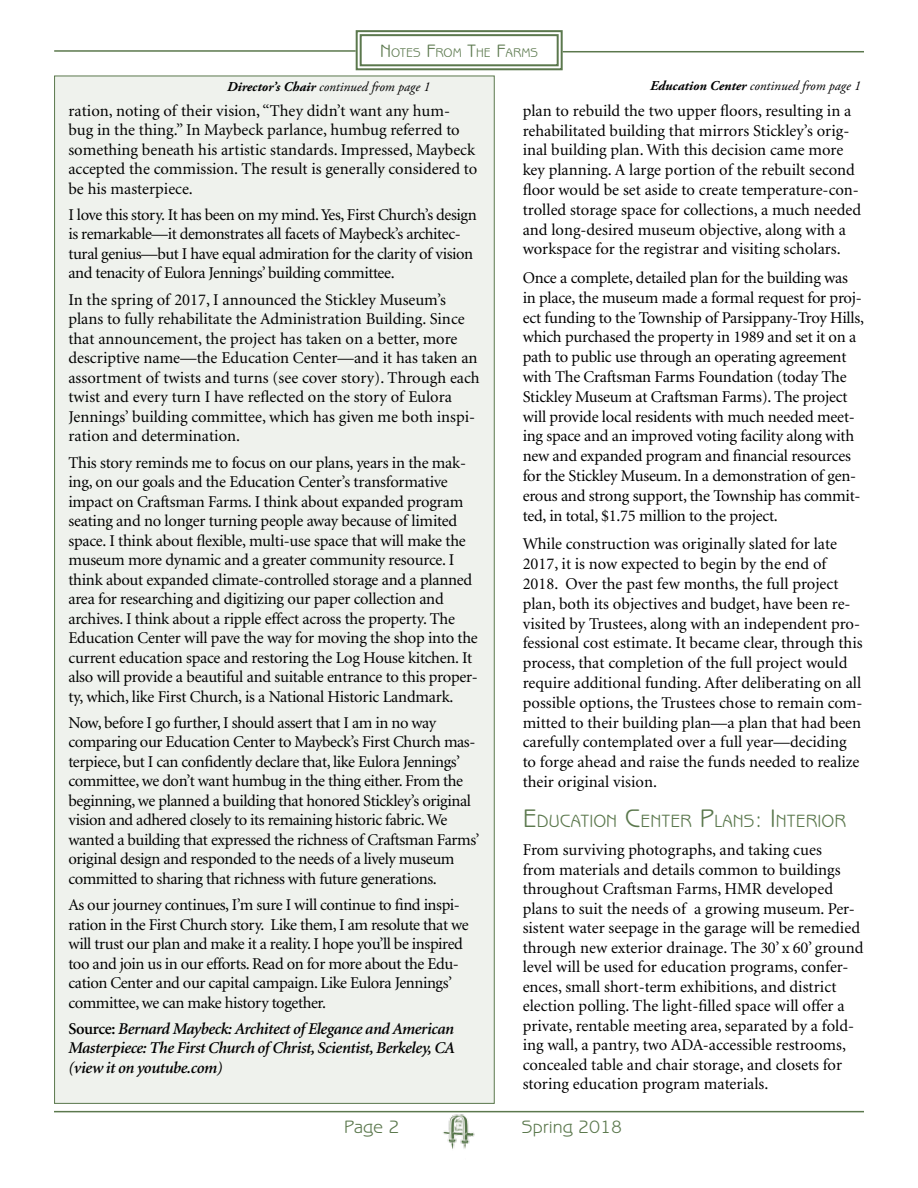
<style>
.page{position:relative;width:918px;height:1188px;background:#fff}
.page>*{position:absolute;margin:0;border:0;box-sizing:border-box;transform-origin:0 0}
.t1{font:18px "Benguiat Gothic";color:#5b784d}
.t2{font:17.85px "Benguiat Gothic";color:#5b784d}
.t3{font:16.5px/19.5px "Minion";letter-spacing:-.015em;color:#000}
.t4{font:italic 600 16.5px/19.5px "Minion";letter-spacing:-.025em;color:#000;text-align:justify}
.t5{font:italic 13.5px "Adobe Garamond Pro";color:#000}
.t6{font:12.6px "Benguiat Gothic";color:#5b784d}
.s1{font-size:18px}
.s2{font-weight:700}
.s3{font-size:25.5px}
.s4{font-style:normal}
</style>
<div class="page">
<img style="left:436px;top:1110px;width:46px;height:39px">
<hr style="left:54px;top:1111px;width:810px;height:1px;background:#5b784d">
<div style="left:55px;top:76px;width:439px;height:1027px;background:#eff2ed"></div>
<hr style="left:54px;top:50px;width:302px;height:2px;background:#5b784d">
<svg style="left:355px;top:30px;width:209px;height:41px"></svg>
<div style="left:360px;top:34px;width:199px;height:32px;border:2px solid #5b784d"></div>
<hr style="left:563px;top:51px;width:301px;height:1px;background:#5b784d">
<p class="t6" style="left:380px;top:45px;width:160px"><span class="s1">N</span>OTES <span class="s1">F</span>ROM <span class="s1">T</span>HE <span class="s1">F</span>ARMS</p>
<p class="t5" style="left:227px;top:78px;width:204px"><span class="s2">Director’s Chair</span> continued from page 1</p>
<p class="t3" style="left:523px;top:101px;width:340px">plan to rebuild the two upper floors, resulting in a rehabilitated building that mirrors Stickley’s orig&shy;inal building plan. With this decision came more key planning. A large portion of the rebuilt second floor would be set aside to create temperature-con&shy;trolled storage space for collections, a much needed and long-desired museum objective, along with a workspace for the registrar and visiting scholars.</p>
<p class="t3" style="left:523px;top:268px;width:343px">Once a complete, detailed plan for the building was in place, the museum made a formal request for proj&shy;ect funding to the Township of Parsippany-Troy Hills, which purchased the property in 1989 and set it on a path to public use through an operating agreement with The Craftsman Farms Foundation (today The Stickley Museum at Craftsman Farms). The project will provide local residents with much needed meet&shy;ing space and an improved voting facility along with new and expanded program and financial resources for the Stickley Museum. In a demonstration of gen&shy;erous and strong support, the Township has commit&shy;ted, in total, $1.75 million to the project.</p>
<p class="t3" style="left:523px;top:535px;width:341px">While construction was originally slated for late 2017, it is now expected to begin by the end of 2018. Over the past few months, the full project plan, both its objectives and budget, have been re&shy;visited by Trustees, along with an independent pro&shy;fessional cost estimate. It became clear, through this process, that completion of the full project would require additional funding. After deliberating on all possible options, the Trustees chose to remain com&shy;mitted to their building plan—a plan that had been carefully contemplated over a full year—deciding to forge ahead and raise the funds needed to realize their original vision.</p>
<p class="t2" style="left:523px;top:810px;width:325px"><span class="s3">E</span> DUCATION <span class="s3">C</span>ENTER <span class="s3">P</span>LANS<span class="s3">: I</span> NTERIOR</p>
<p class="t3" style="left:523px;top:841px;width:342px">From surviving photographs, and taking cues<br>from materials and details common to buildings throughout Craftsman Farms, HMR developed plans to suit the needs of a growing museum. Per&shy;sistent water seepage in the garage will be remedied through new exterior drainage. The 30’ x 60’ ground level will be used for education programs, confer&shy;ences, small short-term exhibitions, and district election polling. The light-filled space will offer a private, rentable meeting area, separated by a fold&shy;ing wall, a pantry, two ADA-accessible restrooms, concealed table and chair storage, and closets for storing education program materials.</p>
<p class="t5" style="left:650px;top:78px;width:212px"><span class="s2">Education Center</span> continued from page 1</p>
<p class="t3" style="left:68px;top:101px;width:410px">ration, noting of their vision, “They didn’t want any hum&shy;bug in the thing.” In Maybeck parlance, humbug referred to something beneath his artistic standards. Impressed, Maybeck accepted the commission. The result is generally considered to be his masterpiece.</p>
<p class="t3" style="left:68px;top:206px;width:410px">I love this story. It has been on my mind. Yes, First Church’s design is remarkable—it demonstrates all facets of Maybeck’s architec&shy;tural genius—but I have equal admiration for the clarity of vision and tenacity of Eulora Jennings’ building committee.</p>
<p class="t3" style="left:68px;top:290px;width:413px">In the spring of 2017, I announced the Stickley Museum’s plans to fully rehabilitate the Administration Building. Since that announcement, the project has taken on a better, more descriptive name—the Education Center—and it has taken an assortment of twists and turns (see cover story). Through each twist and every turn I have reflected on the story of Eulora Jennings’ building committee, which has given me both inspi&shy;ration and determination.</p>
<p class="t3" style="left:68px;top:453px;width:411px">This story reminds me to focus on our plans, years in the mak&shy;ing, on our goals and the Education Center’s transformative impact on Craftsman Farms. I think about expanded program seating and no longer turning people away because of limited space. I think about flexible, multi-use space that will make the museum more dynamic and a greater community resource. I think about expanded climate-controlled storage and a planned area for researching and digitizing our paper collection and archives. I think about a ripple effect across the property. The Education Center will pave the way for moving the shop into the current education space and restoring the Log House kitchen. It also will provide a beautiful and suitable entrance to this proper&shy;ty, which, like First Church, is a National Historic Landmark.</p>
<p class="t3" style="left:68px;top:713px;width:413px">Now, before I go further, I should assert that I am in no way comparing our Education Center to Maybeck’s First Church mas&shy;terpiece, but I can confidently declare that, like Eulora Jennings’ committee, we don’t want humbug in the thing either. From the beginning, we planned a building that honored Stickley’s original vision and adhered closely to its remaining historic fabric. We wanted a building that expressed the richness of Craftsman Farms’ original design and responded to the needs of a lively museum committed to sharing that richness with future generations.</p>
<p class="t3" style="left:68px;top:896px;width:402px">As our journey continues, I’m sure I will continue to find inspi&shy;ration in the First Church story. Like them, I am resolute that we will trust our plan and make it a reality. I hope you’ll be inspired too and join us in our efforts. Read on for more about the Edu&shy;cation Center and our capital campaign. Like Eulora Jennings’ committee, we can make history together.</p>
<p class="t4" style="left:68px;top:1019px;width:388px"><span class="s4">Source:</span> Bernard Maybeck: Architect of Elegance and American Masterpiece: The First Church of Christ, Scientist, Berkeley, CA (view it on youtube.com)</p>
<p class="t1" style="left:344px;top:1116px;width:57px">Page 2</p>
<p class="t1" style="left:522px;top:1116px;width:102px">Spring 2018</p>
</div>
